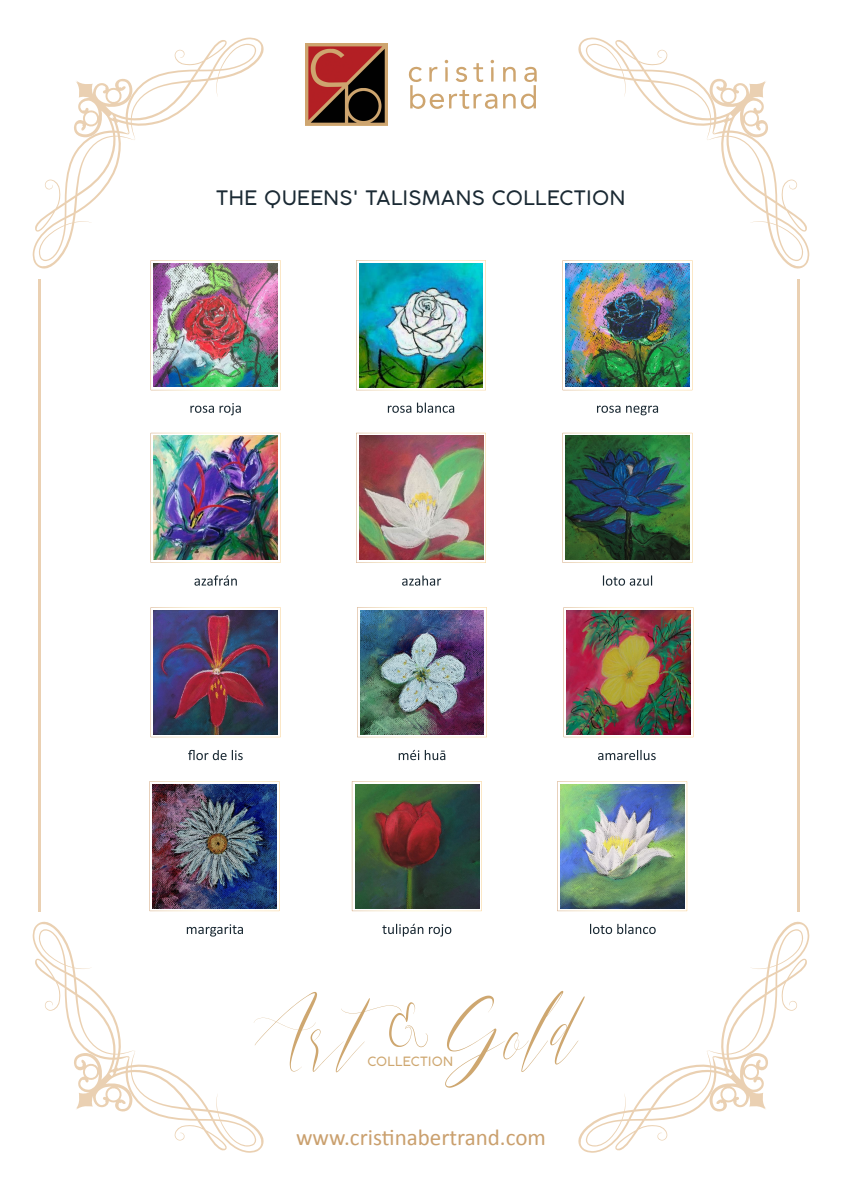
<style>
.page{position:relative;width:842px;height:1191px;background:#fff}
.page>*{position:absolute;margin:0;border:0;box-sizing:border-box;transform-origin:0 0}
.t1{font:106.3px "Anita Jane";letter-spacing:.025em;color:#cea770}
.t2{font:23.1px "Calibri";color:#caa06e}
.t3{font:300 19.7px "Cocogoose Pro";letter-spacing:.025em;color:#1a2933}
.t4{font:300 12.6px "Cocogoose Pro";letter-spacing:.025em;color:#cea770}
</style>
<div class="page">
<svg style="left:563px;top:260px;width:129px;height:130px"></svg>
<svg style="left:356px;top:260px;width:130px;height:130px"></svg>
<svg style="left:151px;top:260px;width:130px;height:130px"></svg>
<img style="left:359px;top:263px;width:124px;height:124px">
<img style="left:154px;top:263px;width:124px;height:123px">
<img style="left:566px;top:263px;width:123px;height:124px">
<svg style="left:190px;top:403px;width:51px;height:12px"></svg>
<svg style="left:388px;top:402px;width:66px;height:11px"></svg>
<svg style="left:597px;top:406px;width:61px;height:9px"></svg>
<svg style="left:563px;top:433px;width:129px;height:130px"></svg>
<svg style="left:356px;top:433px;width:130px;height:130px"></svg>
<svg style="left:151px;top:433px;width:130px;height:130px"></svg>
<svg style="left:603px;top:575px;width:49px;height:10px"></svg>
<svg style="left:402px;top:575px;width:39px;height:10px"></svg>
<svg style="left:194px;top:575px;width:43px;height:10px"></svg>
<img style="left:154px;top:436px;width:124px;height:124px">
<img style="left:359px;top:436px;width:124px;height:124px">
<img style="left:565px;top:436px;width:124px;height:124px">
<svg style="left:151px;top:607px;width:130px;height:130px"></svg>
<svg style="left:188px;top:750px;width:55px;height:10px"></svg>
<img style="left:154px;top:610px;width:124px;height:124px">
<svg style="left:352px;top:781px;width:130px;height:130px"></svg>
<svg style="left:382px;top:923px;width:69px;height:13px"></svg>
<img style="left:355px;top:784px;width:124px;height:124px">
<svg style="left:150px;top:781px;width:129px;height:130px"></svg>
<img style="left:153px;top:784px;width:124px;height:124px">
<svg style="left:557px;top:781px;width:130px;height:130px"></svg>
<img style="left:561px;top:784px;width:124px;height:124px">
<svg style="left:564px;top:607px;width:129px;height:130px"></svg>
<svg style="left:598px;top:750px;width:58px;height:10px"></svg>
<img style="left:566px;top:610px;width:124px;height:124px">
<svg style="left:357px;top:607px;width:130px;height:130px"></svg>
<svg style="left:399px;top:750px;width:46px;height:10px"></svg>
<img style="left:360px;top:610px;width:124px;height:124px">
<svg style="left:33px;top:921px;width:231px;height:231px"></svg>
<svg style="left:33px;top:38px;width:232px;height:232px"></svg>
<svg style="left:578px;top:921px;width:231px;height:231px"></svg>
<svg style="left:577px;top:38px;width:232px;height:232px"></svg>
<hr style="left:39px;top:279px;width:2px;height:632px;background:#ddb27f">
<hr style="left:797px;top:279px;width:3px;height:632px;background:#ddb27f">
<img style="left:305px;top:43px;width:83px;height:82px">
<svg style="left:503px;top:67px;width:34px;height:42px"></svg>
<svg style="left:409px;top:60px;width:88px;height:49px"></svg>
<p class="t3" style="left:216px;top:184px;width:411px">THE QUEENS' TALISMANS COLLECTION</p>
<h1 class="t1" style="left:254px;top:946px;width:325px">Art&amp; Gold</h1>
<p class="t4" style="left:367px;top:1052px;width:87px">COLLECTION</p>
<p class="t2" style="left:296px;top:1122px;width:251px">www.cristinabertrand.com</p>
</div>
